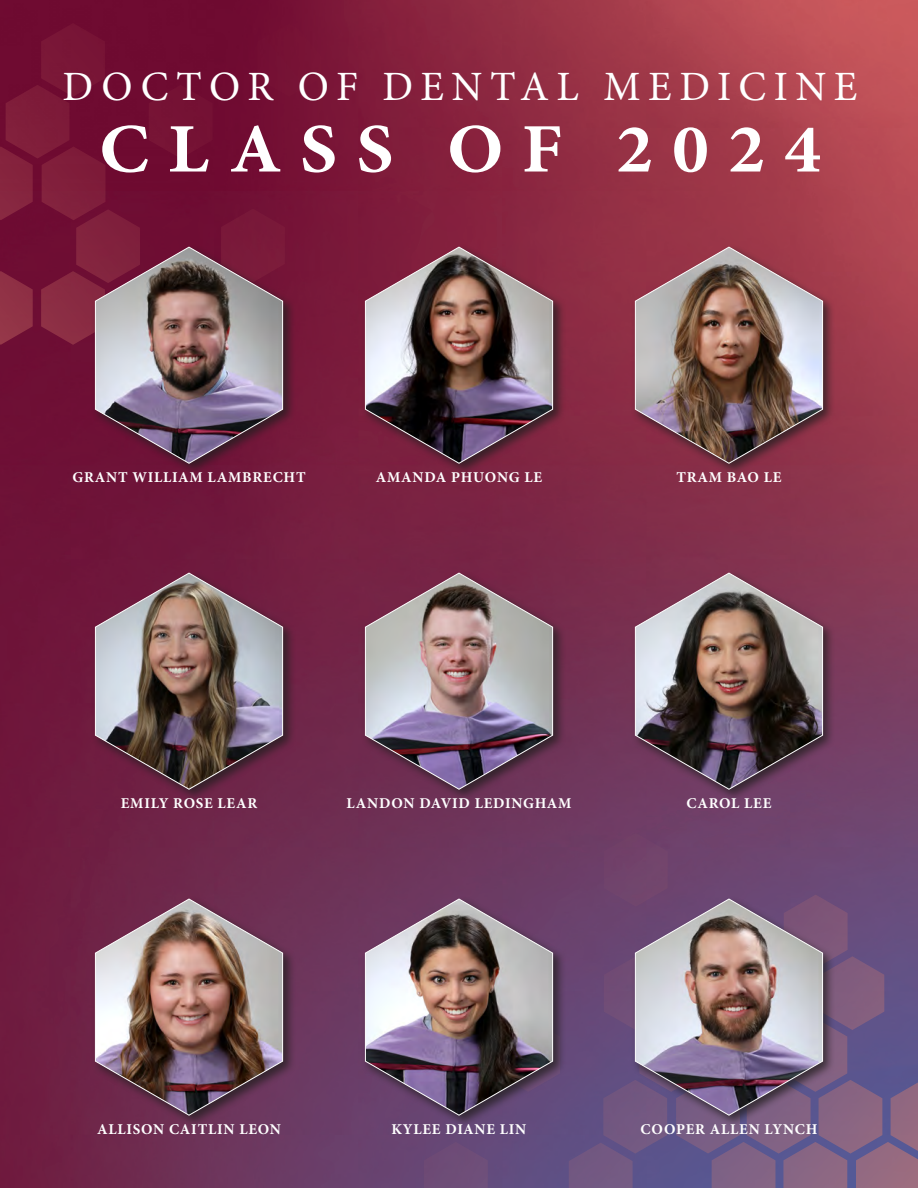
<style>
.page{position:relative;width:918px;height:1188px;background:#fff}
.page>*{position:absolute;margin:0;border:0;box-sizing:border-box;transform-origin:0 0}
.t1{font:700 69.45px "Minion Pro";letter-spacing:.26em;color:#fff;scale:1.06 1}
.t2{font:41.7px "Minion Pro";letter-spacing:.18em;color:#fff}
.t3{font:700 15px "Minion Pro";letter-spacing:.05em;color:#fff}
</style>
<div class="page">
<img style="left:0;top:0;width:918px;height:1188px">
<svg style="left:0;top:0;width:321px;height:345px;background:#741134"></svg>
<svg style="left:388px;top:833px;width:530px;height:355px;background:#6d4d78"></svg>
<div style="left:92px;top:244px;width:204px;height:232px;background:#231f20;opacity:.75"></div>
<img style="left:95px;top:246px;width:188px;height:218px">
<div style="left:92px;top:570px;width:204px;height:232px;background:#231f20;opacity:.75"></div>
<img style="left:95px;top:572px;width:188px;height:218px">
<div style="left:92px;top:896px;width:204px;height:232px;background:#231f20;opacity:.75"></div>
<img style="left:95px;top:898px;width:188px;height:218px">
<div style="left:362px;top:244px;width:204px;height:232px;background:#231f20;opacity:.75"></div>
<img style="left:365px;top:246px;width:188px;height:218px">
<div style="left:362px;top:570px;width:204px;height:232px;background:#231f20;opacity:.75"></div>
<img style="left:365px;top:572px;width:188px;height:218px">
<div style="left:362px;top:896px;width:204px;height:232px;background:#231f20;opacity:.75"></div>
<img style="left:365px;top:898px;width:188px;height:218px">
<div style="left:632px;top:244px;width:204px;height:232px;background:#231f20;opacity:.75"></div>
<img style="left:635px;top:246px;width:188px;height:218px">
<div style="left:632px;top:570px;width:204px;height:232px;background:#231f20;opacity:.75"></div>
<img style="left:635px;top:572px;width:188px;height:218px">
<div style="left:632px;top:896px;width:204px;height:232px;background:#231f20;opacity:.75"></div>
<img style="left:635px;top:898px;width:188px;height:218px">
<p class="t2" style="left:63px;top:59px;width:797px">DOCTOR OF DENTAL MEDICINE</p>
<p class="t1" style="left:99px;top:100px;width:682px">CLASS OF 2024</p>
<p class="t3" style="left:72px;top:467px;width:235px">GRANT WILLIAM LAMBRECHT</p>
<p class="t3" style="left:376px;top:467px;width:168px">AMANDA PHUONG LE</p>
<p class="t3" style="left:676px;top:467px;width:107px">TRAM BAO LE</p>
<p class="t3" style="left:121px;top:793px;width:138px">EMILY ROSE LEAR</p>
<p class="t3" style="left:347px;top:793px;width:226px">LANDON DAVID LEDINGHAM</p>
<p class="t3" style="left:687px;top:793px;width:86px">CAROL LEE</p>
<p class="t3" style="left:97px;top:1119px;width:185px">ALLISON CAITLIN LEON</p>
<p class="t3" style="left:392px;top:1119px;width:136px">KYLEE DIANE LIN</p>
<p class="t3" style="left:640px;top:1119px;width:178px">COOPER ALLEN LYNCH</p>
</div>
